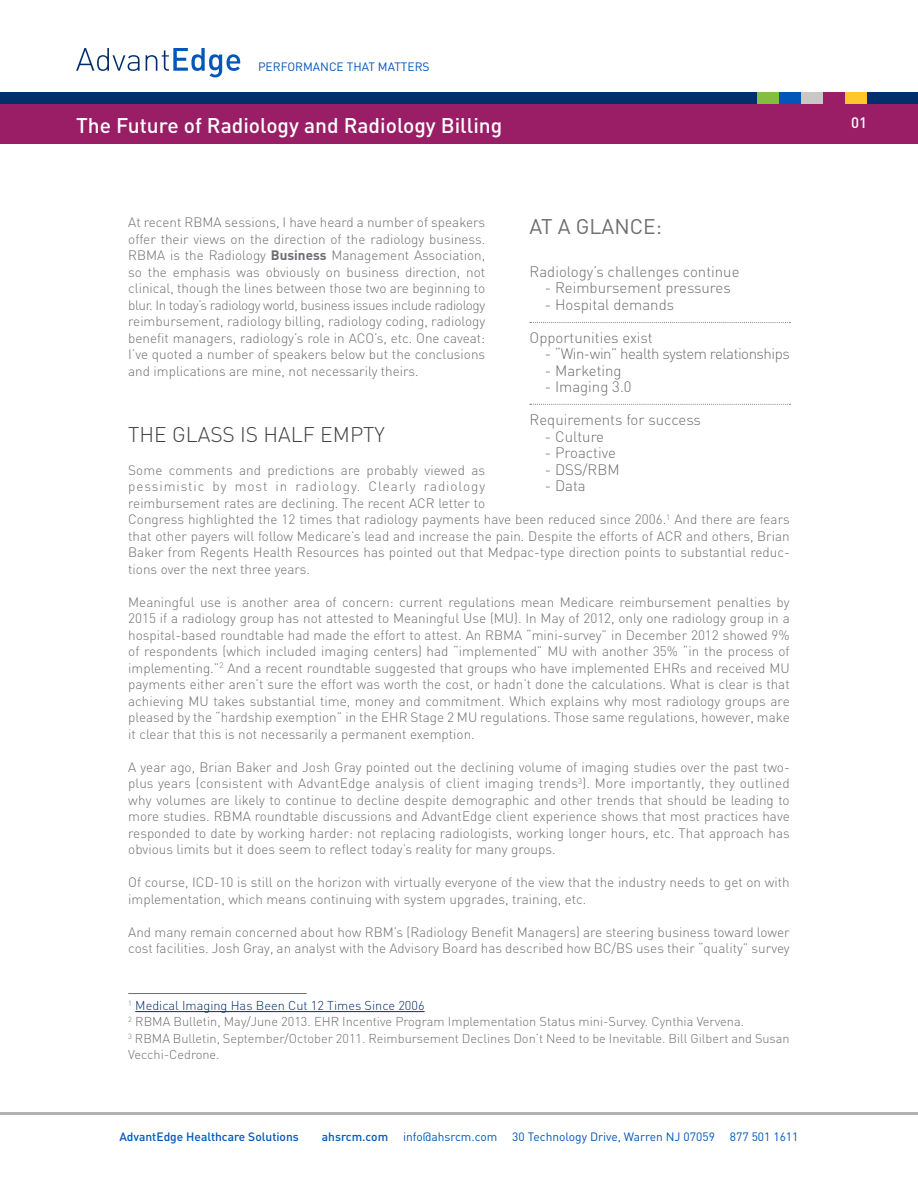
<style>
.page{position:relative;width:918px;height:1188px;background:#fff}
.page>*{position:absolute;margin:0;border:0;box-sizing:border-box;transform-origin:0 0}
.t1{font:500 21px "DIN";color:#fff}
.t2{font:300 21px "DIN";letter-spacing:.08em;color:#414042}
.t3{font:21px "DIN";color:#6d6e71}
.t4{font:300 15px "DIN";color:#6d6e71}
.t5{font:300 15px "DIN";letter-spacing:-.03em;color:#6d6e71}
.t6{font:500 15px "DIN";color:#fff}
.t7{font:300 13.5px/16.5px "DIN";color:#6d6e71;text-align:justify}
.t8{font:300 12.75px/16.5px "DIN";color:#6d6e71}
.t9{font:12px "DIN";color:#0057b8}
.t10{font:500 12px "DIN";color:#0057b8}
.s1{font-weight:700}
.s2{color:#002e6b}
</style>
<div class="page">
<div style="left:0;top:103px;width:918px;height:41px;background:#991e66"></div>
<hr style="left:0;top:1112px;width:918px;height:3px;background:#b1b3b3">
<svg style="left:76px;top:48px;width:64px;height:23px"></svg>
<svg style="left:146px;top:48px;width:94px;height:29px"></svg>
<div style="left:0;top:92px;width:918px;height:12px;background:#002f6c"></div>
<div style="left:845px;top:92px;width:22px;height:12px;background:#ffc72c"></div>
<div style="left:823px;top:92px;width:22px;height:12px;background:#991e66"></div>
<div style="left:779px;top:92px;width:22px;height:12px;background:#0057b8"></div>
<div style="left:801px;top:92px;width:22px;height:12px;background:#c8c9c7"></div>
<div style="left:757px;top:92px;width:22px;height:12px;background:#84be41"></div>
<svg style="left:530px;top:322px;width:260px;height:1px"></svg>
<svg style="left:530px;top:404px;width:260px;height:1px"></svg>
<hr style="left:135px;top:1011px;width:290px;height:1px;background:#002e6b">
<hr style="left:128px;top:993px;width:179px;height:1px;background:#6d6e71">
<p class="t9" style="left:258px;top:59px;width:173px">PERFORMANCE THAT MATTERS</p>
<h1 class="t1" style="left:76px;top:112px;width:428px">The Future of Radiology and Radiology Billing</h1>
<p class="t6" style="left:851px;top:113px;width:17px">01</p>
<p class="t7" style="left:128px;top:214px;width:359px">At recent RBMA sessions, I have heard a number of speakers offer their views on the direction of the radiology business.<br>RBMA is the Radiology <span class="s1">Business</span> Management Association, so the emphasis was obviously on business direction, not clinical, though the lines between those two are beginning to blur. In today’s radiology world, business issues include radiology reimbursement, radiology billing, radiology coding, radiology benefit managers, radiology’s role in ACO’s, etc. One caveat:<br>I’ve quoted a number of speakers below but the conclusions and implications are mine, not necessarily theirs.</p>
<h1 class="t3" style="left:530px;top:213px;width:134px">AT A GLANCE:</h1>
<p class="t4" style="left:530px;top:262px;width:211px">Radiology’s challenges continue</p>
<p class="t4" style="left:545px;top:279px;width:187px">- Reimbursement pressures</p>
<p class="t4" style="left:545px;top:295px;width:131px">- Hospital demands</p>
<p class="t4" style="left:530px;top:328px;width:125px">Opportunities exist</p>
<p class="t5" style="left:545px;top:345px;width:247px">- “Win-win” health system relationships</p>
<p class="t4" style="left:545px;top:361px;width:78px">- Marketing</p>
<p class="t4" style="left:545px;top:378px;width:88px">- Imaging 3.0</p>
<p class="t4" style="left:530px;top:411px;width:173px">Requirements for success</p>
<p class="t4" style="left:545px;top:427px;width:61px">- Culture</p>
<p class="t4" style="left:545px;top:444px;width:73px">- Proactive</p>
<p class="t4" style="left:545px;top:460px;width:76px">- DSS/RBM</p>
<p class="t4" style="left:545px;top:477px;width:42px">- Data</p>
<h1 class="t2" style="left:128px;top:421px;width:257px">The glass is half em pty</h1>
<p class="t7" style="left:128px;top:461px;width:663px;text-align:left">Some comments and predictions are probably viewed as<br>pessimistic by most in radiology. Clearly radiology<br>reimbursement rates are declining. The recent ACR letter to<br>Congress highlighted the 12 times that radiology payments have been reduced since 2006.<sup>1</sup> And there are fears that other payers will follow Medicare’s lead and increase the pain. Despite the efforts of ACR and others, Brian Baker from Regents H ealth Resources has pointed out that Medpac-type direction points to substantial reduc&shy;tions over the next three years.</p>
<p class="t7" style="left:128px;top:593px;width:663px">Meaningful use is another area of concern: current regulations mean Medicare reimbursement penalties by 2015 if a radiology group has not attested to Meaningful Use (MU). In May of 2012, only one radiology group in a hospital-based roundtable had made the effort to attest. An RBMA “mini-survey” in December 2012 showed 9% of respondents (which included imaging centers) had “implemented” MU with another 35% “in the process of implementing.”<sup>2</sup> And a recent roundtable suggested that groups who have implemented EH Rs and received MU payments either aren’t sure the effort was worth the cost, or hadn’t done the calculations. What is clear is that achieving MU takes substantial time, money and commitment. Which explains why most radiology groups are pleased by the “hardship exemption” in the EH R Stage 2 MU regulations. Those same regulations, however, make it clear that this is not necessarily a permanent exemption.</p>
<p class="t7" style="left:128px;top:758px;width:663px">A year ago, Brian Baker and Josh Gray pointed out the declining volume of imaging studies over the past two&shy;plus years (consistent with AdvantEdge analysis of client imaging trends<sup>3</sup>). More importantly, they outlined why volumes are likely to continue to decline despite demographic and other trends that should be leading to more studies. RBMA roundtable discussions and AdvantEdge client experience shows that most practices have responded to date by working harder: not replacing radiologists, working longer hours, etc. That approach has obvious limits but it does seem to reflect today’s reality for many groups.</p>
<p class="t7" style="left:128px;top:874px;width:663px">Of course, ICD-10 is still on the horizon with virtually everyone of the view that the industry needs to get on with implementation, which means continuing with system upgrades, training, etc.</p>
<p class="t7" style="left:128px;top:923px;width:663px">And many remain concerned about how RBM’s (Radiology Benefit Managers) are steering business toward lower cost facilities. Josh G ray, an analyst with the Advisory Board has described how BC/BS uses their “quality” survey</p>
<p class="t8" style="left:128px;top:997px;width:663px"><sup>1</sup> <span class="s2">Medical Imaging Has Been Cut 12 Times Since 2006<br></span><sup>2</sup> RBMA Bulletin, May/June 2013. EH R Incentive Program Implementation Status mini-Survey. Cynthia Vervena.<br><sup>3</sup> RBMA Bulletin, September/October 2011. Reimbursement Declines Don’t Need to be Inevitable. Bill Gilbert and Susan Vecchi-Cedrone.</p>
<p class="t10" style="left:119px;top:1129px;width:181px">AdvantEdge Healthcare Solutions</p>
<p class="t10" style="left:322px;top:1129px;width:68px">ahsrcm.com</p>
<p class="t9" style="left:403px;top:1129px;width:397px">info@ahsrcm.com 30 Technology Drive, Warren NJ 07059 877 501 1611</p>
</div>
